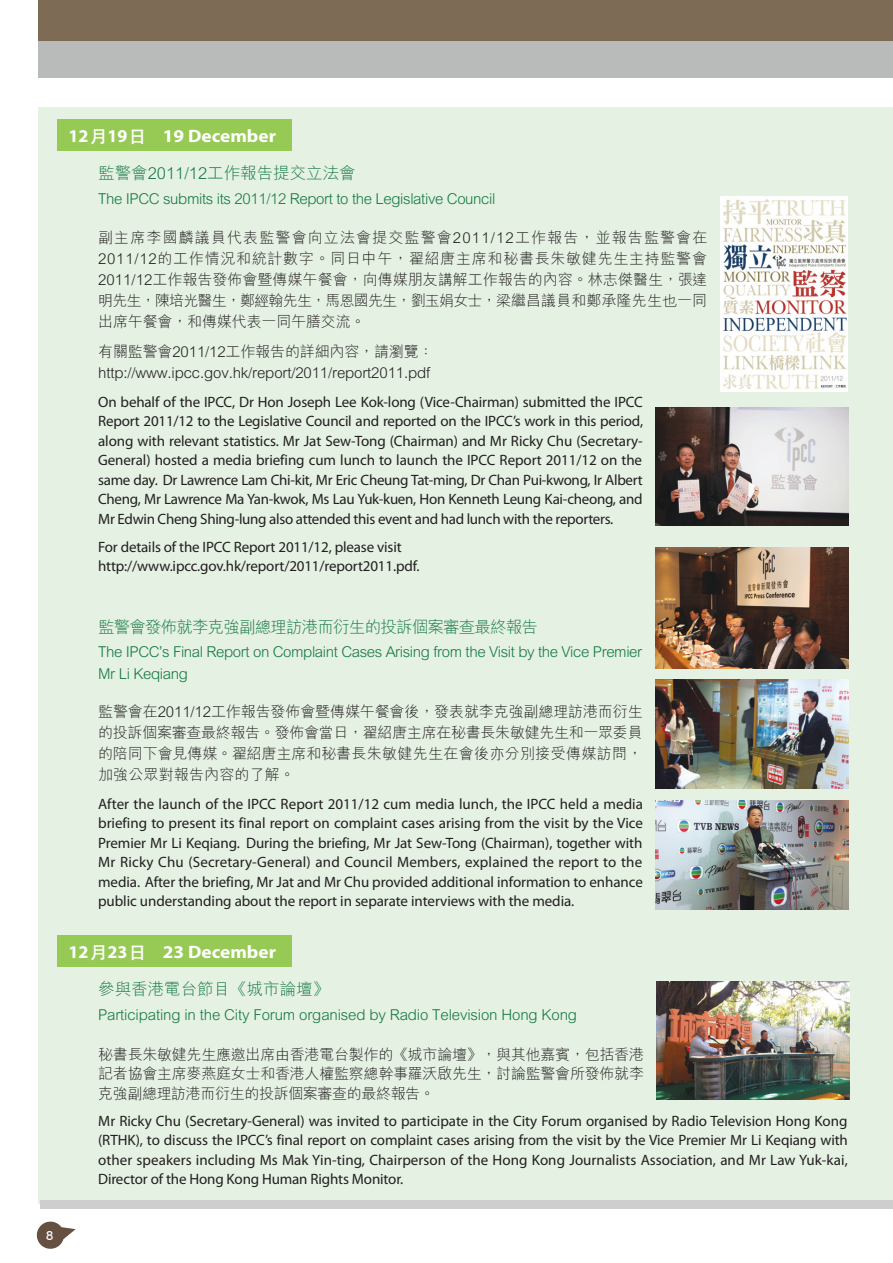
<style>
.page{position:relative;width:893px;height:1263px;background:#fff}
.page>*{position:absolute;margin:0;border:0;box-sizing:border-box;transform-origin:0 0}
.t1{font:700 18px "Myriad Pro";color:#fff}
.t2{font:300 16.5px "M Hei";color:#157843}
.t3{font:300 16.5px "M Hei";letter-spacing:-.05em;color:#157843}
.t4{font:15px/19.5px "Myriad Pro";letter-spacing:-.01em;color:#231f20;text-align:justify}
.t5{font:300 15px/21px "M Hei";letter-spacing:-.01em;color:#231f20;text-align:justify}
.t6{font:300 15px/21.8px "M Hei";letter-spacing:-.025em;color:#157843}
.t7{font:12px "Li Hei Pro";color:#fff}
.s1{font-family:"C Hei 2"}
</style>
<div class="page">
<div style="left:38px;top:107px;width:855px;height:1097px;background:#e4f1e3"></div>
<svg style="left:36px;top:1221px;width:40px;height:28px"></svg>
<div style="left:38px;top:0;width:855px;height:41px;background:#7e6b56"></div>
<div style="left:38px;top:41px;width:855px;height:37px;background:#b9baba"></div>
<div style="left:40px;top:1200px;width:853px;height:8px;background:#cecece"></div>
<div style="left:57px;top:936px;width:235px;height:31px;background:#97ca55"></div>
<div style="left:57px;top:120px;width:235px;height:31px;background:#97ca55"></div>
<img style="left:720px;top:196px;width:128px;height:196px">
<img style="left:656px;top:408px;width:193px;height:118px">
<img style="left:656px;top:548px;width:193px;height:120px">
<img style="left:656px;top:680px;width:193px;height:109px">
<img style="left:656px;top:800px;width:193px;height:109px">
<img style="left:657px;top:981px;width:192px;height:118px">
<p class="t1" style="left:68px;top:126px;width:209px">12<span class="s1">月</span>19<span class="s1">日</span> 19 December</p>
<p class="t2" style="left:98px;top:165px;width:259px">監警會2011/12工作報告提交立法會</p>
<p class="t6" style="left:98px;top:188px;width:399px">The IPCC submits its 2011/12 Report to the Legislative Council</p>
<p class="t5" style="left:98px;top:228px;width:611px">副主席李國麟議員代表監警會向立法會提交監警會2011/12工作報告，並報告監警會在2011/12的工作情況和統計數字。同日中午，翟紹唐主席和秘書長朱敏健先生主持監警會2011/12工作報告發佈會暨傳媒午餐會，向傳媒朋友講解工作報告的內容。林志傑醫生，張達明先生，陳培光醫生，鄭經翰先生，馬恩國先生，劉玉娟女士，梁繼昌議員和鄭承隆先生也一同出席午餐會，和傳媒代表一同午膳交流。</p>
<p class="t5" style="left:98px;top:341px;width:337px">有關監警會2011/12工作報告的詳細內容，請瀏覽：http://www.ipcc.gov.hk/report/2011/report2011.pdf</p>
<p class="t4" style="left:98px;top:392px;width:546px">On behalf of the IPCC, Dr Hon Joseph Lee Kok-long (Vice-Chairman) submitted the IPCC Report 2011/12 to the Legislative Council and reported on the IPCC’s work in this period, along with relevant statistics. Mr Jat Sew-Tong (Chairman) and Mr Ricky Chu (Secretary-General) hosted a media briefing cum lunch to launch the IPCC Report 2011/12 on the same day. Dr Lawrence Lam Chi-kit, Mr Eric Cheung Tat-ming, Dr Chan Pui-kwong, Ir Albert Cheng, Mr Lawrence Ma Yan-kwok, Ms Lau Yuk-kuen, Hon Kenneth Leung Kai-cheong, and Mr Edwin Cheng Shing-lung also attended this event and had lunch with the reporters.</p>
<p class="t4" style="left:98px;top:537px;width:323px">For details of the IPCC Report 2011/12, please visit http://www.ipcc.gov.hk/report/2011/report2011.pdf.</p>
<p class="t3" style="left:98px;top:619px;width:441px">監警會發佈就李克強副總理訪港而衍生的投訴個案審查最終報告</p>
<p class="t6" style="left:98px;top:641px;width:546px">The IPCC's Final Report on Complaint Cases Arising from the Visit by the Vice Premier<br>Mr Li Keqiang</p>
<p class="t5" style="left:98px;top:701px;width:546px">監警會在2011/12工作報告發佈會暨傳媒午餐會後，發表就李克強副總理訪港而衍生的投訴個案審查最終報告。發佈會當日，翟紹唐主席在秘書長朱敏健先生和一眾委員的陪同下會見傳媒。翟紹唐主席和秘書長朱敏健先生在會後亦分別接受傳媒訪問，加強公眾對報告內容的了解。</p>
<p class="t4" style="left:98px;top:794px;width:546px">After the launch of the IPCC Report 2011/12 cum media lunch, the IPCC held a media briefing to present its final report on complaint cases arising from the visit by the Vice Premier Mr Li Keqiang. During the briefing, Mr Jat Sew-Tong (Chairman), together with Mr Ricky Chu (Secretary-General) and Council Members, explained the report to the media. After the briefing, Mr Jat and Mr Chu provided additional information to enhance public understanding about the report in separate interviews with the media.</p>
<p class="t1" style="left:68px;top:942px;width:209px">12<span class="s1">月</span>23<span class="s1">日</span> 23 December</p>
<p class="t2" style="left:98px;top:980px;width:232px">參與香港電台節目《城市論壇》</p>
<p class="t6" style="left:98px;top:1004px;width:480px">Participating in the City Forum organised by Radio Television Hong Kong</p>
<p class="t5" style="left:98px;top:1045px;width:547px;line-height:19.5px">秘書長朱敏健先生應邀出席由香港電台製作的《城市論壇》，與其他嘉賓，包括香港記者協會主席麥燕庭女士和香港人權監察總幹事羅沃啟先生，討論監警會所發佈就李克強副總理訪港而衍生的投訴個案審查的最終報告。</p>
<p class="t4" style="left:98px;top:1111px;width:751px">Mr Ricky Chu (Secretary-General) was invited to participate in the City Forum organised by Radio Television Hong Kong (RTHK), to discuss the IPCC’s final report on complaint cases arising from the visit by the Vice Premier Mr Li Keqiang with other speakers including Ms Mak Yin-ting, Chairperson of the Hong Kong Journalists Association, and Mr Law Yuk-kai, Director of the Hong Kong Human Rights Monitor.</p>
<p class="t7" style="left:46px;top:1229px;width:9px">8</p>
</div>
